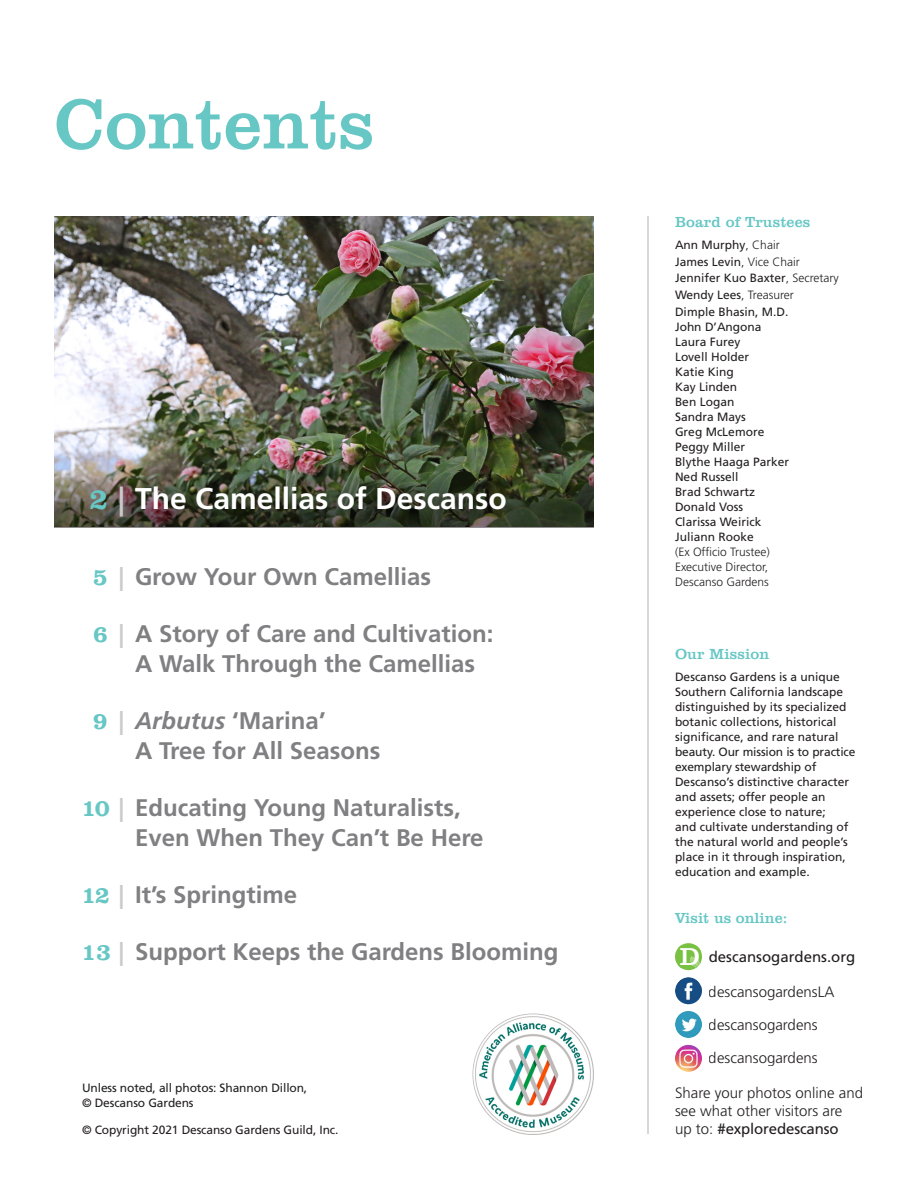
<style>
.page{position:relative;width:918px;height:1188px;background:#fff}
.page>*{position:absolute;margin:0;border:0;box-sizing:border-box;transform-origin:0 0}
.layout_notes_-_page{font:72px "Clarendon BT";color:#66c7c5}
.t1{font:700 30px "Frutiger";color:#fff}
.t2{font:25.2px "Clarendon BT";color:#fff}
.t3{font:700 24px/30px "Frutiger";color:#808083}
.t4{font:300 15px/18px "Frutiger";color:#231f20}
.t5{font:15px "Clarendon BT";letter-spacing:.01em;color:#66c7c5}
.t6{font:15px "Frutiger";color:#231f20}
.masthead_-_board{font:12px/15px "Frutiger";color:#231f20}
.masthead_-_board-2{font:300 12px/15px "Frutiger";color:#231f20}
.s1{font-family:"Clarendon BT";font-weight:800;color:#66c7c5}
.s2{color:#c9cacc}
.s3{font-style:italic}
.s4{font-weight:300}
.s5{font-weight:400}
</style>
<div class="page">
<img style="left:472px;top:1014px;width:122px;height:121px;border-radius:61px">
<hr style="left:647px;top:216px;width:2px;height:918px;background:#c9cacc">
<img style="left:54px;top:216px;width:540px;height:244px">
<img style="left:675px;top:977px;width:27px;height:27px;border-radius:14px">
<img style="left:675px;top:1011px;width:27px;height:27px;border-radius:14px">
<img style="left:675px;top:1045px;width:27px;height:27px;border-radius:14px">
<svg style="left:675px;top:943px;width:27px;height:27px"></svg>
<svg style="left:678px;top:945px;width:23px;height:23px"></svg>
<img style="left:54px;top:460px;width:540px;height:68px">
<p class="layout_notes_-_page" style="left:54px;top:79px;width:322px">Contents</p>
<p class="t1" style="left:89px;top:481px;width:419px"><span class="s1">2</span> <span class="s2">|</span> The Camellias of Descanso</p>
<p class="t3" style="left:93px;top:562px;width:340px"><span class="s1">5</span> <span class="s2">|</span> Grow Your Own Camellias</p>
<p class="t3" style="left:135px;top:619px;width:360px;text-indent:-42px"><span class="s1">6</span> <span class="s2">|</span> A Story of Care and Cultivation:<br>A Walk Through the Camellias</p>
<p class="t3" style="left:135px;top:706px;width:247px;text-indent:-42px"><span class="s1">9</span> <span class="s2">|</span> <span class="s3">Arbutus</span> ‘Marina’<br>A Tree for All Seasons</p>
<p class="t3" style="left:135px;top:793px;width:350px;text-indent:-54px"><span class="s1">10</span> <span class="s2">|</span> Educating Young Naturalists,<br>Even When They Can’t Be Here</p>
<p class="t3" style="left:81px;top:880px;width:218px"><span class="s1">12</span> <span class="s2">|</span> It’s Springtime</p>
<p class="t3" style="left:81px;top:937px;width:479px"><span class="s1">13</span> <span class="s2">|</span> Support Keeps the Gardens Blooming</p>
<p class="masthead_-_board" style="left:82px;top:1080px;width:227px">Unless noted, all photos: Shannon Dillon, © Descanso Gardens</p>
<p class="masthead_-_board" style="left:82px;top:1122px;width:258px">© Copyright 2021 Descanso Gardens Guild, Inc.</p>
<p class="t5" style="left:675px;top:213px;width:137px">Board of Trustees</p>
<p class="masthead_-_board" style="left:675px;top:238px;width:106px">Ann Murphy<span class="s4">, Chair</span></p>
<p class="masthead_-_board" style="left:675px;top:254px;width:126px">James Levin<span class="s4">, Vice Chair</span></p>
<p class="masthead_-_board" style="left:675px;top:271px;width:165px">Jennifer Kuo Baxter<span class="s4">, Secretary</span></p>
<p class="masthead_-_board-2" style="left:675px;top:288px;width:120px"><span class="s5">Wendy Lees</span>, Treasurer</p>
<p class="masthead_-_board" style="left:675px;top:304px;width:115px">Dimple Bhasin, M.D.</p>
<p class="masthead_-_board" style="left:675px;top:319px;width:88px">John D’Angona</p>
<p class="masthead_-_board" style="left:675px;top:334px;width:67px">Laura Furey</p>
<p class="masthead_-_board" style="left:675px;top:349px;width:76px">Lovell Holder</p>
<p class="masthead_-_board" style="left:675px;top:364px;width:60px">Katie King</p>
<p class="masthead_-_board" style="left:675px;top:379px;width:64px">Kay Linden</p>
<p class="masthead_-_board" style="left:675px;top:394px;width:61px">Ben Logan</p>
<p class="masthead_-_board" style="left:675px;top:409px;width:72px">Sandra Mays</p>
<p class="masthead_-_board" style="left:675px;top:424px;width:91px">Greg McLemore</p>
<p class="masthead_-_board" style="left:675px;top:439px;width:72px">Peggy Miller</p>
<p class="masthead_-_board" style="left:675px;top:454px;width:116px">Blythe Haaga Parker</p>
<p class="masthead_-_board" style="left:675px;top:469px;width:65px">Ned Russell</p>
<p class="masthead_-_board" style="left:675px;top:484px;width:82px">Brad Schwartz</p>
<p class="masthead_-_board" style="left:675px;top:499px;width:70px">Donald Voss</p>
<p class="masthead_-_board" style="left:675px;top:514px;width:88px">Clarissa Weirick</p>
<p class="masthead_-_board-2" style="left:675px;top:529px;width:96px"><span class="s5">Juliann Rooke </span>(Ex Officio Trustee)<br>Executive Director,<br>Descanso Gardens</p>
<p class="t5" style="left:675px;top:645px;width:96px">Our Mission</p>
<p class="masthead_-_board" style="left:675px;top:670px;width:182px">Descanso Gardens is a unique<br>Southern California landscape distinguished by its specialized botanic collections, historical significance, and rare natural beauty. Our mission is to practice exemplary stewardship of<br>Descanso’s distinctive character and assets; offer people an experience close to nature;<br>and cultivate understanding of the natural world and people’s place in it through inspiration, education and example.</p>
<p class="t5" style="left:675px;top:908px;width:114px">Visit us online:</p>
<p class="t2" style="left:680px;top:941px;width:22px">D</p>
<p class="t6" style="left:709px;top:948px;width:148px">descansogardens.org</p>
<p class="t4" style="left:709px;top:983px;width:127px">descansogardensLA</p>
<p class="t4" style="left:709px;top:1016px;width:110px">descansogardens</p>
<p class="t4" style="left:709px;top:1049px;width:110px">descansogardens</p>
<p class="t4" style="left:675px;top:1084px;width:190px">Share your photos online and see what other visitors are<br>up to: <span class="s5">#exploredescanso</span></p>
</div>
